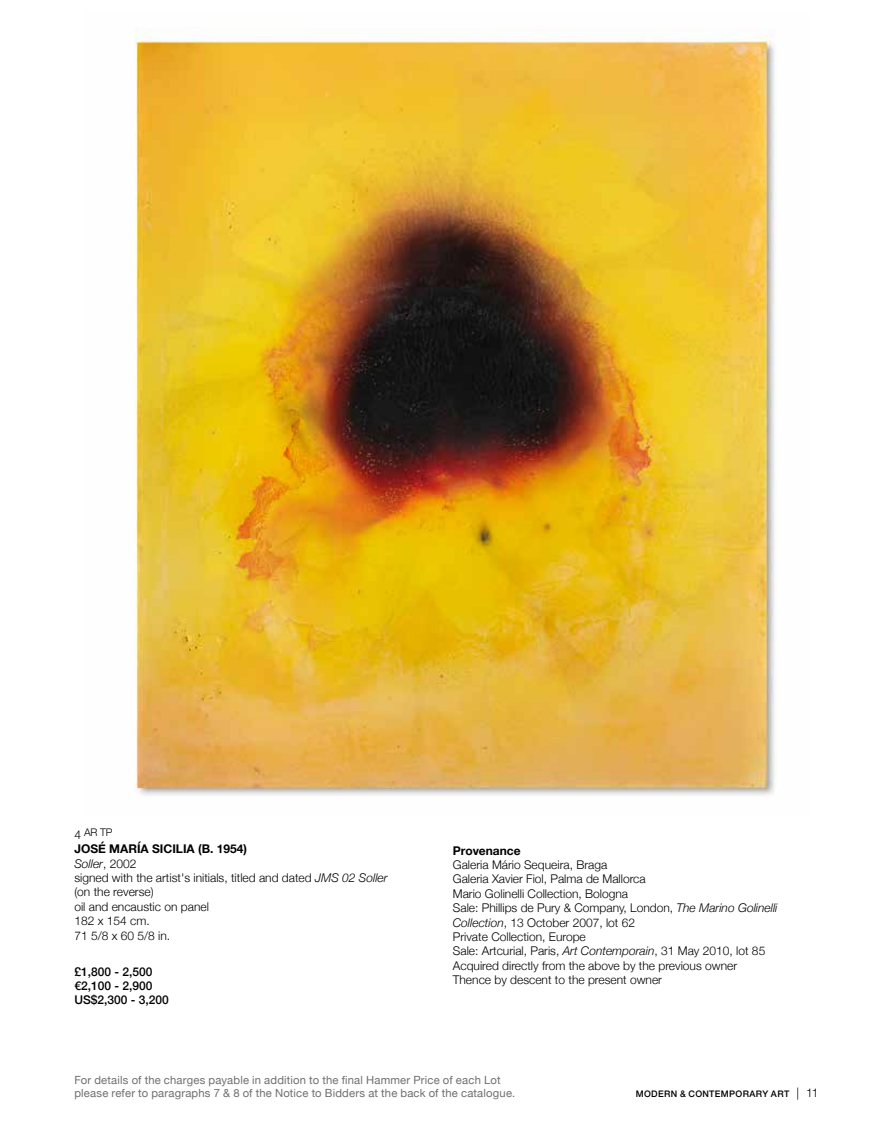
<style>
.page{position:relative;width:893px;height:1127px;background:#fff}
.page>*{position:absolute;margin:0;border:0;box-sizing:border-box;transform-origin:0 0}
.t1{font:300 12px/14.4px "Helvetica Neue";color:#000}
.t2{font:500 12px/14.4px "Helvetica Neue";color:#000}
.t3{font:700 12px "Helvetica Neue";color:#000}
.t4{font:11.25px/12.8px "Helvetica Neue";letter-spacing:.015em;color:#6f6f6f}
.t5{font:300 10.5px "Helvetica Neue";color:#000}
.t6{font:500 9px "Helvetica Neue";letter-spacing:.035em;color:#000}
.s1{font-size:12px}
.s2{font-weight:700}
.s3{font-style:italic}
.s4{font-weight:300;font-size:12px}
</style>
<div class="page">
<img style="left:135px;top:28px;width:640px;height:767px">
<p class="t5" style="left:74px;top:823px;width:40px"><span class="s1">4</span> AR TP</p>
<p class="t1" style="left:74px;top:841px;width:315px"><span class="s2">JOSÉ MARÍA SICILIA (B. 1954)<br></span><span class="s3">Soller</span>, 2002<br>signed with the artist's initials, titled and dated <span class="s3">JMS 02 Soller </span>(on the reverse)<br>oil and encaustic on panel<br>182 x 154 cm.<br>71 5/8 x 60 5/8 in.</p>
<p class="t2" style="left:74px;top:963px;width:96px">£1,800 - 2,500 €2,100 - 2,900<br>US$2,300 - 3,200</p>
<p class="t3" style="left:453px;top:841px;width:69px">Provenance</p>
<p class="t1" style="left:453px;top:856px;width:326px">Galeria Mário Sequeira, Braga<br>Galeria Xavier Fiol, Palma de Mallorca<br>Mario Golinelli Collection, Bologna<br>Sale: Phillips de Pury &amp; Company, London, <span class="s3">The Marino Golinelli Collection</span>, 13 October 2007, lot 62<br>Private Collection, Europe<br>Sale: Artcurial, Paris, <span class="s3">Art Contemporain</span>, 31 May 2010, lot 85<br>Acquired directly from the above by the previous owner Thence by descent to the present owner</p>
<p class="t4" style="left:74px;top:1075px;width:442px">For details of the charges payable in addition to the final Hammer Price of each Lot please refer to paragraphs 7 &amp; 8 of the Notice to Bidders at the back of the catalogue.</p>
<p class="t6" style="left:636px;top:1087px;width:184px">MODERN &amp; CONTEMPORARY ART <span class="s4">| 11</span></p>
</div>
